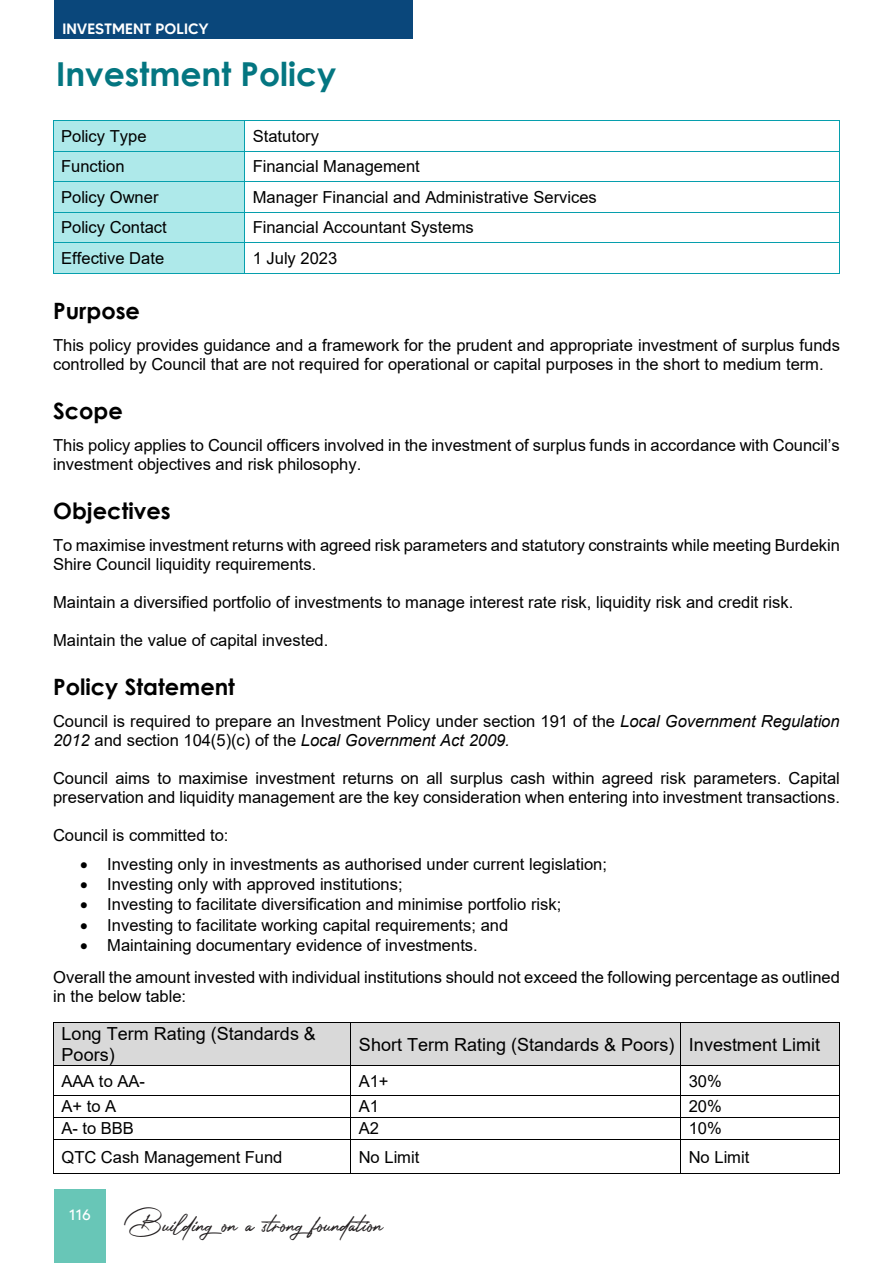
<style>
.page{position:relative;width:893px;height:1263px;background:#fff}
.page>*{position:absolute;margin:0;border:0;box-sizing:border-box;transform-origin:0 0}
.t1{font:700 33px "Century Gothic";color:#047681}
.t2{font:28.5px "Photograph Signature";color:#231f20}
.t3{font:700 22.5px "Century Gothic";color:#000}
.t4{font:18px/20.7px "Arial";letter-spacing:.005em;color:#000}
.t5{font:16.5px/18.9px "Arial";color:#000}
.t6{font:500 15px "MADETOMMY";color:#fff}
.t7{font:15px "MADETOMMY";color:#fff}
.s1{font-style:italic}
</style>
<div class="page">
<div style="left:54px;top:1189px;width:52px;height:74px;background:#68c6b7"></div>
<div style="left:54px;top:0;width:358px;height:39px;background:#0a477b"></div>
<div style="left:53px;top:121px;width:191px;height:30px;background:#aee9ea"></div>
<hr style="left:53px;top:120px;width:191px;height:1px;background:#069fad">
<hr style="left:245px;top:120px;width:595px;height:1px;background:#069fad">
<hr style="left:53px;top:121px;width:1px;height:30px;background:#069fad">
<hr style="left:244px;top:121px;width:1px;height:30px;background:#069fad">
<hr style="left:840px;top:121px;width:1px;height:30px;background:#069fad">
<div style="left:53px;top:152px;width:191px;height:29px;background:#aee9ea"></div>
<hr style="left:53px;top:151px;width:191px;height:1px;background:#069fad">
<hr style="left:245px;top:151px;width:595px;height:1px;background:#069fad">
<hr style="left:53px;top:151px;width:1px;height:30px;background:#069fad">
<hr style="left:244px;top:151px;width:1px;height:30px;background:#069fad">
<hr style="left:840px;top:151px;width:1px;height:30px;background:#069fad">
<div style="left:53px;top:182px;width:191px;height:30px;background:#aee9ea"></div>
<hr style="left:53px;top:181px;width:191px;height:1px;background:#069fad">
<hr style="left:245px;top:181px;width:595px;height:1px;background:#069fad">
<hr style="left:53px;top:182px;width:1px;height:30px;background:#069fad">
<hr style="left:244px;top:182px;width:1px;height:30px;background:#069fad">
<hr style="left:840px;top:182px;width:1px;height:30px;background:#069fad">
<div style="left:53px;top:213px;width:191px;height:29px;background:#aee9ea"></div>
<hr style="left:53px;top:212px;width:191px;height:1px;background:#069fad">
<hr style="left:245px;top:212px;width:595px;height:1px;background:#069fad">
<div style="left:53px;top:243px;width:191px;height:30px;background:#aee9ea"></div>
<svg style="left:53px;top:213px;width:1px;height:29px"></svg>
<hr style="left:53px;top:242px;width:191px;height:1px;background:#069fad">
<svg style="left:244px;top:212px;width:1px;height:31px"></svg>
<hr style="left:245px;top:242px;width:595px;height:1px;background:#069fad">
<hr style="left:53px;top:243px;width:1px;height:30px;background:#069fad">
<hr style="left:53px;top:273px;width:191px;height:1px;background:#069fad">
<hr style="left:244px;top:243px;width:1px;height:30px;background:#069fad">
<hr style="left:245px;top:273px;width:595px;height:1px;background:#069fad">
<hr style="left:840px;top:243px;width:1px;height:30px;background:#069fad">
<hr style="left:54px;top:1095px;width:296px;height:1px;background:#000">
<hr style="left:351px;top:1095px;width:329px;height:1px;background:#000">
<hr style="left:681px;top:1095px;width:158px;height:1px;background:#000">
<hr style="left:54px;top:1117px;width:296px;height:1px;background:#000">
<hr style="left:351px;top:1117px;width:329px;height:1px;background:#000">
<hr style="left:681px;top:1117px;width:158px;height:1px;background:#000">
<hr style="left:54px;top:1139px;width:296px;height:1px;background:#000">
<hr style="left:351px;top:1139px;width:329px;height:1px;background:#000">
<hr style="left:681px;top:1139px;width:158px;height:1px;background:#000">
<hr style="left:53px;top:1139px;width:1px;height:34px;background:#000">
<hr style="left:54px;top:1173px;width:296px;height:1px;background:#000">
<hr style="left:350px;top:1139px;width:1px;height:34px;background:#000">
<hr style="left:351px;top:1173px;width:329px;height:1px;background:#000">
<hr style="left:680px;top:1139px;width:1px;height:34px;background:#000">
<hr style="left:681px;top:1173px;width:158px;height:1px;background:#000">
<hr style="left:839px;top:1139px;width:1px;height:34px;background:#000">
<div style="left:54px;top:1023px;width:296px;height:42px;background:#d9d9d9"></div>
<div style="left:351px;top:1023px;width:329px;height:42px;background:#d9d9d9"></div>
<div style="left:681px;top:1023px;width:159px;height:42px;background:#d9d9d9"></div>
<hr style="left:54px;top:1022px;width:296px;height:1px;background:#000">
<hr style="left:351px;top:1022px;width:329px;height:1px;background:#000">
<hr style="left:681px;top:1022px;width:159px;height:1px;background:#000">
<hr style="left:53px;top:1023px;width:1px;height:42px;background:#000">
<svg style="left:53px;top:1065px;width:1px;height:74px"></svg>
<hr style="left:54px;top:1065px;width:296px;height:1px;background:#000">
<hr style="left:350px;top:1023px;width:1px;height:42px;background:#000">
<svg style="left:350px;top:1065px;width:1px;height:74px"></svg>
<hr style="left:351px;top:1065px;width:329px;height:1px;background:#000">
<hr style="left:680px;top:1023px;width:1px;height:42px;background:#000">
<svg style="left:680px;top:1065px;width:1px;height:74px"></svg>
<hr style="left:681px;top:1065px;width:159px;height:1px;background:#000">
<hr style="left:840px;top:1023px;width:1px;height:42px;background:#000">
<svg style="left:839px;top:1066px;width:1px;height:73px"></svg>
<p class="t6" style="left:63px;top:19px;width:148px">INVESTMENT POLICY</p>
<p class="t1" style="left:56px;top:49px;width:282px">Investment Policy</p>
<p class="t5" style="left:61px;top:126px;width:87px">Policy Type</p>
<p class="t5" style="left:253px;top:126px;width:68px">Statutory</p>
<p class="t5" style="left:61px;top:157px;width:65px">Function</p>
<p class="t5" style="left:253px;top:157px;width:168px">Financial Management</p>
<p class="t5" style="left:61px;top:188px;width:99px">Policy Owner</p>
<p class="t5" style="left:253px;top:188px;width:346px">Manager Financial and Administrative Services</p>
<p class="t5" style="left:61px;top:218px;width:107px">Policy Contact</p>
<p class="t5" style="left:253px;top:218px;width:223px">Financial Accountant Systems</p>
<p class="t5" style="left:61px;top:249px;width:105px">Effective Date</p>
<p class="t5" style="left:253px;top:249px;width:86px">1 July 2023</p>
<p class="t3" style="left:53px;top:294px;width:88px">Purpose</p>
<p class="t5" style="left:53px;top:336px;width:788px">This policy provides guidance and a framework for the prudent and appropriate investment of surplus funds controlled by Council that are not required for operational or capital purposes in the short to medium term.</p>
<p class="t3" style="left:53px;top:394px;width:71px">Scope</p>
<p class="t5" style="left:53px;top:436px;width:788px">This policy applies to Council officers involved in the investment of surplus funds in accordance with Council’s investment objectives and risk philosophy.</p>
<p class="t3" style="left:53px;top:494px;width:119px">Objectives</p>
<p class="t5" style="left:53px;top:536px;width:788px">To maximise investment returns with agreed risk parameters and statutory constraints while meeting Burdekin<br>Shire Council liquidity requirements.</p>
<p class="t5" style="left:53px;top:593px;width:742px">Maintain a diversified portfolio of investments to manage interest rate risk, liquidity risk and credit risk.</p>
<p class="t5" style="left:53px;top:631px;width:277px">Maintain the value of capital invested.</p>
<p class="t3" style="left:53px;top:670px;width:183px">Policy Statement</p>
<p class="t5" style="left:53px;top:712px;width:788px">Council is required to prepare an Investment Policy under section 191 of the <span class="s1">Local Government Regulation<br>2012</span> and section 104(5)(c) of the <span class="s1">Local Government Act 2009.</span></p>
<p class="t5" style="left:53px;top:769px;width:788px">Council aims to maximise investment returns on all surplus cash within agreed risk parameters. Capital preservation and liquidity management are the key consideration when entering into investment transactions.</p>
<p class="t5" style="left:53px;top:826px;width:177px">Council is committed to:</p>
<p class="t5" style="left:80px;top:855px;width:528px">• Investing only in investments as authorised under current legislation;</p>
<p class="t5" style="left:80px;top:875px;width:324px">• Investing only with approved institutions;</p>
<p class="t5" style="left:80px;top:895px;width:483px">• Investing to facilitate diversification and minimise portfolio risk;</p>
<p class="t5" style="left:80px;top:915px;width:430px">• Investing to facilitate working capital requirements; and</p>
<p class="t5" style="left:53px;top:928px;width:788px;line-height:32.5px;text-indent:27px">• Maintaining documentary evidence of investments.<br>Overall the amount invested with individual institutions should not exceed the following percentage as outlined</p>
<p class="t5" style="left:53px;top:987px;width:135px">in the below table:</p>
<p class="t4" style="left:62px;top:1023px;width:256px">Long Term Rating (Standards &amp;<br>Poors)</p>
<p class="t4" style="left:359px;top:1034px;width:463px">Short Term Rating (Standards &amp; Poors) Investment Limit</p>
<p class="t5" style="left:61px;top:1071px;width:85px">AAA to AA-</p>
<p class="t5" style="left:359px;top:1071px;width:31px">A1+</p>
<p class="t5" style="left:689px;top:1071px;width:35px">30%</p>
<p class="t5" style="left:61px;top:1097px;width:56px">A+ to A</p>
<p class="t5" style="left:359px;top:1097px;width:22px">A1</p>
<p class="t5" style="left:689px;top:1097px;width:35px">20%</p>
<p class="t5" style="left:61px;top:1119px;width:74px">A- to BBB</p>
<p class="t5" style="left:359px;top:1119px;width:22px">A2</p>
<p class="t5" style="left:689px;top:1119px;width:35px">10%</p>
<p class="t5" style="left:61px;top:1147px;width:223px">QTC Cash Management Fund</p>
<p class="t5" style="left:359px;top:1147px;width:62px">No Limit</p>
<p class="t5" style="left:689px;top:1147px;width:62px">No Limit</p>
<p class="t7" style="left:69px;top:1206px;width:23px">116</p>
<h2 class="t2" style="left:129px;top:1199px;width:256px">Buildingon a strongfoundation</h2>
</div>
